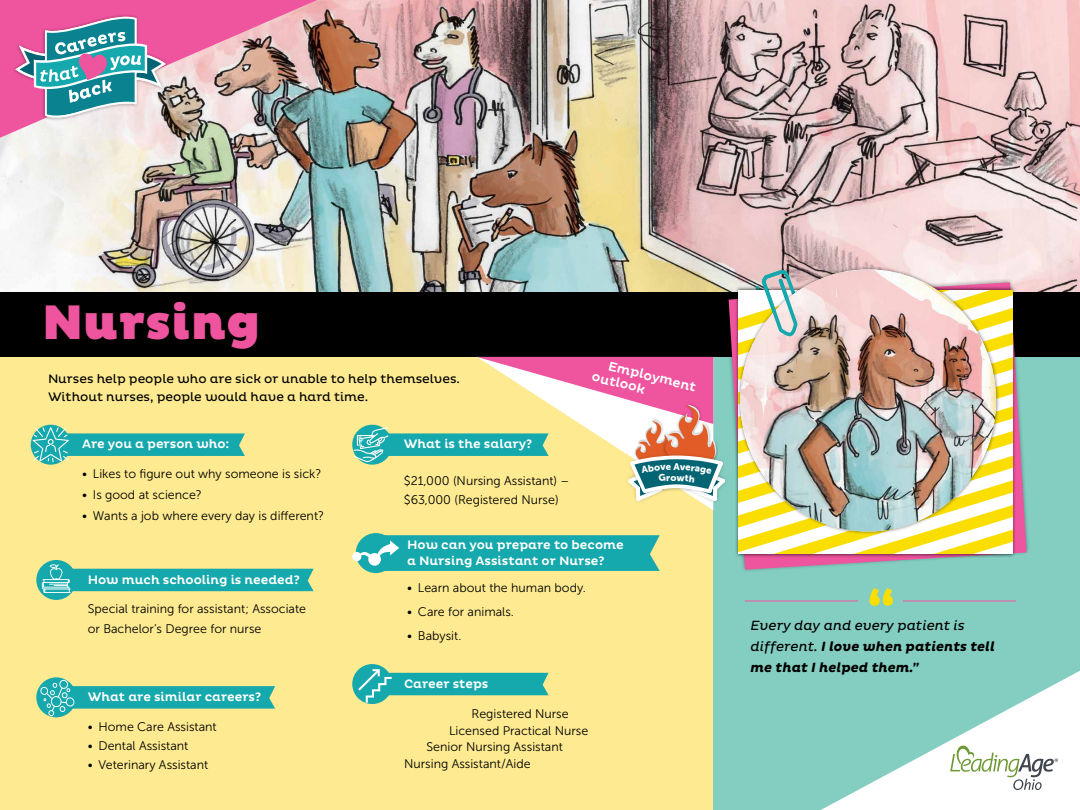
<style>
.page{position:relative;width:1080px;height:810px;background:#fff}
.page>*{position:absolute;margin:0;border:0;box-sizing:border-box;transform-origin:0 0}
.t1{font:900 49.38px "Pluto";color:#ef549e}
.t2{font:italic 700 13.56px/20.9px "Pluto";color:#000}
.t3{font:500 13.12px/14.4px "Pluto";color:#fff}
.t4{font:12.5px/19.6px "Museo Sans 300";color:#000}
.t5{font:500 12.5px/15.4px "Pluto";color:#fff}
.t6{font:12.5px/18.1px "Pluto";color:#000}
.t7{font:9.56px "Museo Sans 900";color:#fff}
.s1{font-weight:400}
</style>
<div class="page">
<div style="left:0;top:357px;width:713px;height:453px;background:#fdea91"></div>
<div style="left:713px;top:357px;width:367px;height:453px;background:#84cec1"></div>
<img style="left:0;top:0;width:1080px;height:293px">
<div style="left:0;top:293px;width:1080px;height:64px;background:#000"></div>
<hr style="left:903px;top:601px;width:113px;height:1px;background:#ef549e">
<hr style="left:745px;top:601px;width:113px;height:1px;background:#ef549e">
<svg style="left:870px;top:588px;width:23px;height:18px"></svg>
<svg style="left:729px;top:282px;width:298px;height:288px"></svg>
<div style="left:734px;top:286px;width:282px;height:272px;background:#000;opacity:.68"></div>
<svg style="left:738px;top:433px;width:275px;height:121px;background:#fcee7f"></svg>
<div style="left:736px;top:266px;width:264px;height:269px;background:#000;opacity:.48"></div>
<img style="left:740px;top:269px;width:256px;height:263px">
<img style="left:738px;top:271px;width:275px;height:124px">
<svg style="left:31px;top:425px;width:40px;height:40px"></svg>
<svg style="left:33px;top:427px;width:212px;height:35px"></svg>
<svg style="left:356px;top:533px;width:40px;height:40px"></svg>
<svg style="left:352px;top:535px;width:308px;height:36px;background:#26adad"></svg>
<div style="left:352px;top:664px;width:40px;height:40px;background:#15a8ac;border-radius:50%"></div>
<svg style="left:36px;top:677px;width:40px;height:40px"></svg>
<svg style="left:40px;top:679px;width:235px;height:38px"></svg>
<div style="left:36px;top:560px;width:40px;height:40px;background:#15a8ac;border-radius:50%"></div>
<svg style="left:42px;top:564px;width:272px;height:29px"></svg>
<svg style="left:358px;top:669px;width:191px;height:34px"></svg>
<div style="left:625px;top:465px;width:103px;height:40px;background:#000;opacity:.43"></div>
<svg style="left:821px;top:671px;width:259px;height:139px"></svg>
<svg style="left:950px;top:746px;width:108px;height:44px;background:#e2e7de"></svg>
<img style="left:0;top:0;width:343px;height:143px">
<div style="left:12px;top:13px;width:157px;height:108px;background:#000;opacity:.41"></div>
<svg style="left:15px;top:17px;width:151px;height:100px;background:#9096b0"></svg>
<svg style="left:353px;top:357px;width:372px;height:144px"></svg>
<h1 class="t1" style="left:42px;top:293px;width:220px">Nursing</h1>
<p class="t6" style="left:48px;top:370px;width:414px">Nurses help people who are sick or unable to help themselves.<br>Without nurses, people would have a hard time.</p>
<p class="t5" style="left:82px;top:436px;width:149px">Are you a person who:</p>
<p class="t4" style="left:82px;top:464px;width:241px">• Likes to figure out why someone is sick?</p>
<p class="t4" style="left:82px;top:485px;width:121px">• Is good at science?</p>
<p class="t4" style="left:82px;top:506px;width:243px">• Wants a job where every day is different?</p>
<p class="t5" style="left:404px;top:436px;width:130px">What is the salary?</p>
<p class="t4" style="left:404px;top:471px;width:167px">$21,000 (Nursing Assistant) – $63,000 (Registered Nurse)</p>
<p class="t3" style="left:597px;top:356px;width:105px;text-indent:13px;rotate:14deg">Employment outlook</p>
<p class="t7" style="left:670px;top:472px;width:8px">o</p>
<p class="t5" style="left:88px;top:573px;width:214px">How much schooling is needed?</p>
<p class="t4" style="left:88px;top:599px;width:220px">Special training for assistant; Associate or Bachelor’s Degree for nurse</p>
<p class="t5" style="left:88px;top:690px;width:175px">What are similar careers?</p>
<p class="t4" style="left:88px;top:717px;width:131px">• Home Care Assistant</p>
<p class="t4" style="left:88px;top:736px;width:102px">• Dental Assistant</p>
<p class="t4" style="left:88px;top:755px;width:122px">• Veterinary Assistant</p>
<p class="t5" style="left:407px;top:537px;width:218px">How can you prepare to become a Nursing Assistant or Nurse?</p>
<p class="t4" style="left:407px;top:578px;width:180px">• Learn about the human body.</p>
<p class="t4" style="left:407px;top:602px;width:108px">• Care for animals.</p>
<p class="t4" style="left:407px;top:626px;width:56px">• Babysit.</p>
<p class="t5" style="left:404px;top:676px;width:86px">Career steps</p>
<p class="t4" style="left:472px;top:704px;width:99px">Registered Nurse</p>
<p class="t4" style="left:449px;top:721px;width:141px">Licensed Practical Nurse</p>
<p class="t4" style="left:427px;top:737px;width:138px">Senior Nursing Assistant</p>
<p class="t4" style="left:404px;top:754px;width:128px">Nursing Assistant/Aide</p>
<p class="t2" style="left:751px;top:615px;width:246px"><span class="s1">Every day and every patient is different.</span> I love when patients tell me that I helped them.”</p>
</div>
